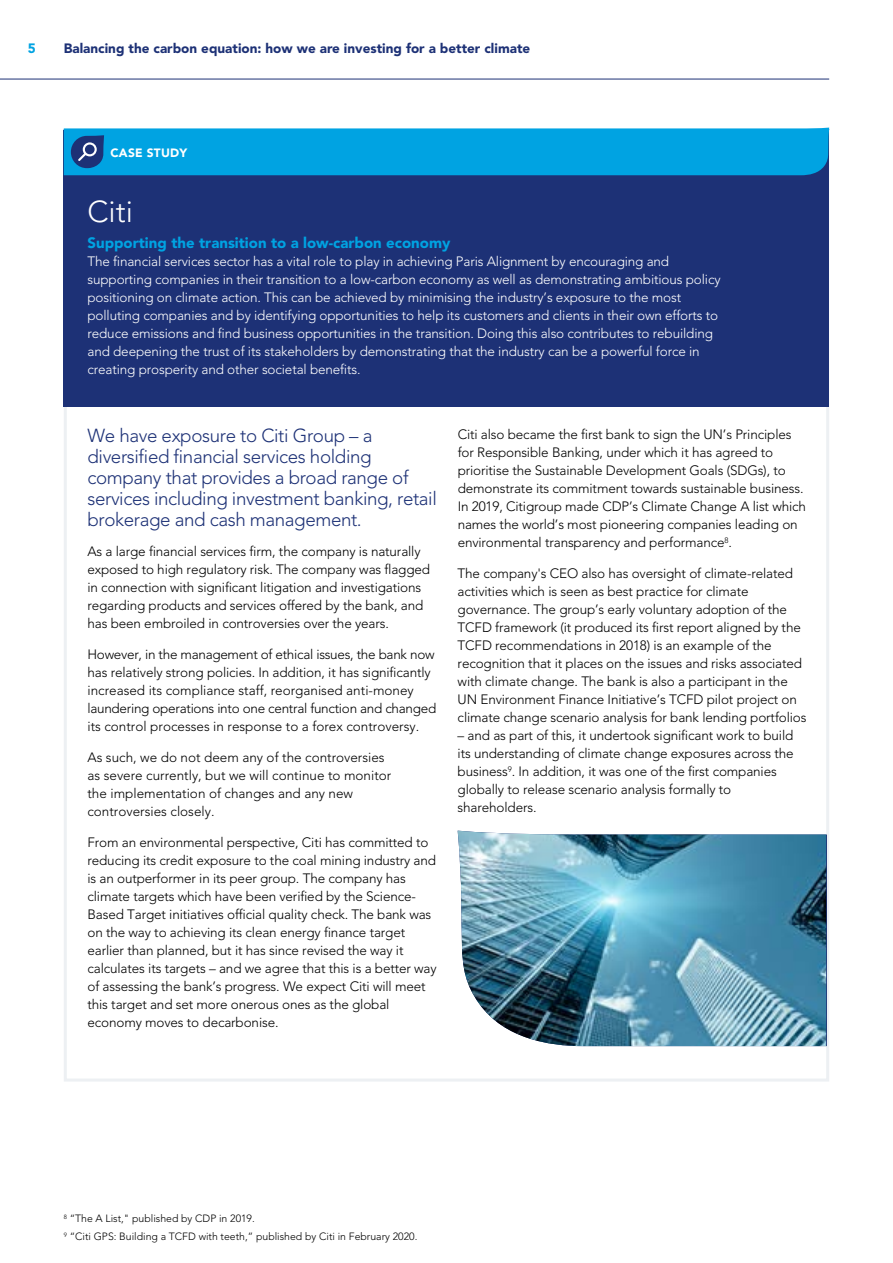
<style>
.page{position:relative;width:893px;height:1263px;background:#fff}
.page>*{position:absolute;margin:0;border:0;box-sizing:border-box;transform-origin:0 0}
.t1{font:300 30px "Avenir LT Std";color:#fff}
.t2{font:300 18.75px/21px "Avenir LT Std";letter-spacing:-.02em;color:#1d3176}
.t3{font:900 15px "Avenir LT Std";color:#00a3e2}
.t4{font:300 13.5px/18px "Avenir LT Std";letter-spacing:-.01em;color:#000}
.t5{font:300 13.5px/18px "Avenir LT Std";letter-spacing:-.01em;color:#fff}
.t6{font:900 13.5px "Avenir LT Std";color:#1d3176}
.t7{font:900 13.5px "Avenir LT Std";color:#00a3e2}
.t8{font:900 12px "Avenir LT Std";letter-spacing:.02em;color:#fff}
.t9{font:300 10.5px/17.7px "Avenir LT Std";color:#000}
</style>
<div class="page">
<hr style="left:0;top:79px;width:829px;height:1px;background:#1d3176">
<img style="left:458px;top:831px;width:368px;height:215px">
<div style="left:64px;top:130px;width:765px;height:276px;background:#1d3176"></div>
<div style="left:64px;top:128px;width:766px;height:47px;background:#00a3e2"></div>
<p class="t7" style="left:28px;top:40px;width:9px">5</p>
<p class="t6" style="left:64px;top:40px;width:468px">Balancing the carbon equation: how we are investing for a better climate</p>
<p class="t8" style="left:110px;top:146px;width:78px">CASE STUDY</p>
<h1 class="t1" style="left:87px;top:194px;width:47px">Citi</h1>
<p class="t3" style="left:87px;top:234px;width:364px">Supporting the transition to a low-carbon economy</p>
<p class="t5" style="left:87px;top:253px;width:635px">The financial services sector has a vital role to play in achieving Paris Alignment by encouraging and supporting companies in their transition to a low-carbon economy as well as demonstrating ambitious policy positioning on climate action. This can be achieved by minimising the industry’s exposure to the most polluting companies and by identifying opportunities to help its customers and clients in their own efforts to reduce emissions and find business opportunities in the transition. Doing this also contributes to rebuilding and deepening the trust of its stakeholders by demonstrating that the industry can be a powerful force in creating prosperity and other societal benefits.</p>
<h2 class="t2" style="left:87px;top:425px;width:351px">We have exposure to Citi Group – a diversified financial services holding company that provides a broad range of services including investment banking, retail brokerage and cash management.</h2>
<p class="t4" style="left:87px;top:543px;width:344px">As a large financial services firm, the company is naturally exposed to high regulatory risk. The company was flagged in connection with significant litigation and investigations regarding products and services offered by the bank, and has been embroiled in controversies over the years.</p>
<p class="t4" style="left:87px;top:645px;width:350px">However, in the management of ethical issues, the bank now has relatively strong policies. In addition, it has significantly increased its compliance staff, reorganised anti-money laundering operations into one central function and changed its control processes in response to a forex controversy.</p>
<p class="t4" style="left:87px;top:748px;width:305px">As such, we do not deem any of the controversies as severe currently, but we will continue to monitor the implementation of changes and any new controversies closely.</p>
<p class="t4" style="left:87px;top:833px;width:351px">From an environmental perspective, Citi has committed to reducing its credit exposure to the coal mining industry and is an outperformer in its peer group. The company has climate targets which have been verified by the Science-Based Target initiatives official quality check. The bank was on the way to achieving its clean energy finance target earlier than planned, but it has since revised the way it calculates its targets – and we agree that this is a better way of assessing the bank’s progress. We expect Citi will meet this target and set more onerous ones as the global economy moves to decarbonise.</p>
<p class="t4" style="left:458px;top:426px;width:350px">Citi also became the first bank to sign the UN’s Principles for Responsible Banking, under which it has agreed to prioritise the Sustainable Development Goals (SDGs), to demonstrate its commitment towards sustainable business.<br>In 2019, Citigroup made CDP’s Climate Change A list which names the world’s most pioneering companies leading on environmental transparency and performance<sup>8</sup>.</p>
<p class="t4" style="left:458px;top:564px;width:350px">The company's CEO also has oversight of climate-related activities which is seen as best practice for climate governance. The group’s early voluntary adoption of the TCFD framework (it produced its first report aligned by the TCFD recommendations in 2018) is an example of the recognition that it places on the issues and risks associated with climate change. The bank is also a participant in the UN Environment Finance Initiative’s TCFD pilot project on climate change scenario analysis for bank lending portfolios</p>
<p class="t4" style="left:458px;top:726px;width:337px">– and as part of this, it undertook significant work to build its understanding of climate change exposures across the business<sup>9</sup>. In addition, it was one of the first companies globally to release scenario analysis formally to shareholders.</p>
<p class="t9" style="left:64px;top:1210px;width:355px"><sup>8</sup> “The A List," published by CDP in 2019.<br><sup>9</sup> “Citi GPS: Building a TCFD with teeth,” published by Citi in February 2020.</p>
</div>
